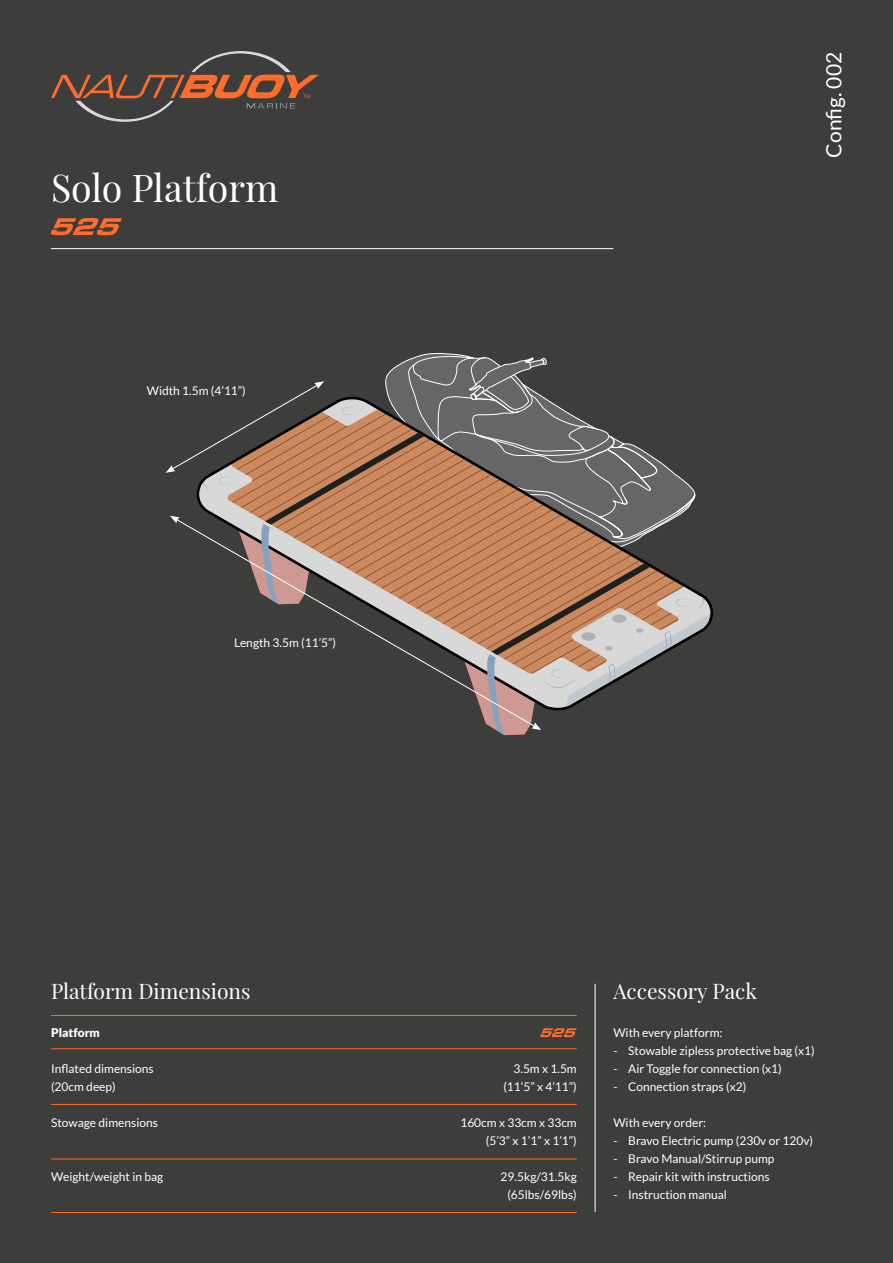
<style>
.page{position:relative;width:893px;height:1263px;background:#3d3d3c}
.page>*{position:absolute;margin:0;border:0;box-sizing:border-box;transform-origin:0 0}
.Section_header{font:37.5px "Playfair Display";color:#fff}
.Headline{font:21px "Playfair Display";color:#fff}
.Body_-_10pt{font:21px "Lato";color:#fff}
.Bullets_Numbers{font:12px "Lato";color:#fff}
.Body_-_10pt-2{font:12px/18px "Lato";color:#fff;text-align:right}
.Body_-_10pt-3{font:900 12px "Lato";color:#fff}
</style>
<div class="page">
<svg style="left:51px;top:51px;width:268px;height:71px"></svg>
<hr style="left:51px;top:248px;width:562px;height:1px;background:#fff">
<hr style="left:595px;top:984px;width:1px;height:228px;background:#fff">
<hr style="left:51px;top:1158px;width:526px;height:1px;background:#ff6c2c">
<hr style="left:51px;top:1212px;width:526px;height:1px;background:#ff6c2c">
<hr style="left:51px;top:1104px;width:526px;height:1px;background:#ff6c2c">
<hr style="left:51px;top:1048px;width:526px;height:1px;background:#ff6c2c">
<hr style="left:51px;top:1015px;width:526px;height:1px;background:#ff6c2c">
<svg style="left:51px;top:218px;width:71px;height:17px"></svg>
<svg style="left:540px;top:1028px;width:37px;height:9px"></svg>
<svg style="left:412px;top:353px;width:132px;height:5px"></svg>
<svg style="left:166px;top:358px;width:546px;height:377px"></svg>
<p class="Section_header" style="left:51px;top:158px;width:229px">Solo Platform</p>
<p class="Body_-_10pt-2" style="left:147px;top:381px;width:101px">Width 1.5m (4’11”)</p>
<p class="Body_-_10pt-2" style="left:234px;top:634px;width:104px">Length 3.5m (11’5”)</p>
<p class="Body_-_10pt" style="left:822px;top:158px;width:107px;rotate:-90deg">Config. 002</p>
<p class="Headline" style="left:51px;top:974px;width:201px">Platform Dimensions</p>
<p class="Headline" style="left:613px;top:974px;width:145px">Accessory Pack</p>
<p class="Body_-_10pt-3" style="left:51px;top:1025px;width:50px">Platform</p>
<p class="Body_-_10pt-2" style="left:51px;top:1059px;width:104px;text-align:left">Inflated dimensions (20cm deep)</p>
<p class="Body_-_10pt-2" style="left:51px;top:1113px;width:108px">Stowage dimensions</p>
<p class="Body_-_10pt-2" style="left:51px;top:1167px;width:114px">Weight/weight in bag</p>
<p class="Body_-_10pt-2" style="left:503px;top:1059px;width:75px">3.5m x 1.5m (11’5” x 4’11”)</p>
<p class="Body_-_10pt-2" style="left:460px;top:1113px;width:118px">160cm x 33cm x 33cm (5’3” x 1’1” x 1’1”)</p>
<p class="Body_-_10pt-2" style="left:501px;top:1167px;width:78px;text-align:center">29.5kg/31.5kg (65lbs/69lbs)</p>
<p class="Bullets_Numbers" style="left:613px;top:1025px;width:111px">With every platform:</p>
<p class="Bullets_Numbers" style="left:613px;top:1043px;width:203px">- Stowable zipless protective bag (x1)</p>
<p class="Bullets_Numbers" style="left:613px;top:1061px;width:170px">- Air Toggle for connection (x1)</p>
<p class="Bullets_Numbers" style="left:613px;top:1079px;width:134px">- Connection straps (x2)</p>
<p class="Bullets_Numbers" style="left:613px;top:1115px;width:94px">With every order:</p>
<p class="Bullets_Numbers" style="left:613px;top:1133px;width:201px">- Bravo Electric pump (230v or 120v)</p>
<p class="Bullets_Numbers" style="left:613px;top:1151px;width:163px">- Bravo Manual/Stirrup pump</p>
<p class="Bullets_Numbers" style="left:613px;top:1169px;width:158px">- Repair kit with instructions</p>
<p class="Bullets_Numbers" style="left:613px;top:1187px;width:115px">- Instruction manual</p>
</div>
